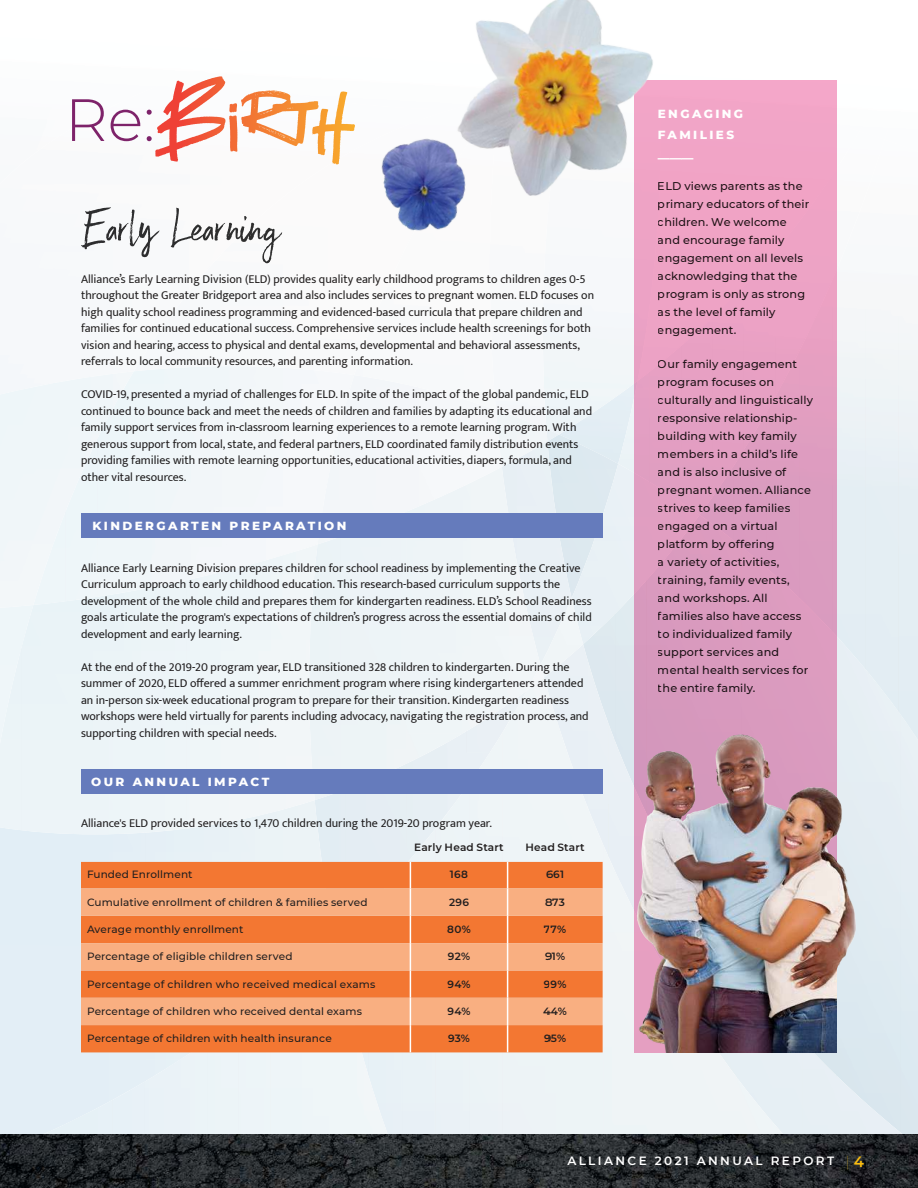
<style>
.page{position:relative;width:918px;height:1188px;background:#fff}
.page>*{position:absolute;margin:0;border:0;box-sizing:border-box;transform-origin:0 0}
.t1{font:60px "Emmeline";color:#2f2f2f}
.t2{font:300 59.55px "Montserrat";color:#7e236a}
.t3{font:12px/16.5px "Mukta";color:#221f1f}
.t4{font:800 12px/21px "Montserrat";letter-spacing:.2em;color:#fff}
.t5{font:600 12px "Montserrat";letter-spacing:.2em;color:#fff}
.t6{font:500 11.25px/18px "Montserrat";letter-spacing:.01em;color:#221f1f}
.t7{font:500 10.5px "Montserrat";letter-spacing:.01em;color:#221f1f}
.t8{font:600 10.5px "Montserrat";letter-spacing:.02em;color:#221f1f}
.s1{font-weight:100;font-size:15px;color:#fbbd11}
.s2{font-size:15px;color:#fbbd11}
</style>
<div class="page">
<img style="left:615px;top:644px;width:20px;height:73px">
<svg style="left:547px;top:434px;width:12px;height:7px"></svg>
<div style="left:562px;top:221px;width:73px;height:182px;background:#f4f7fa"></div>
<div style="left:547px;top:403px;width:61px;height:31px;background:#eaf1f5"></div>
<img style="left:572px;top:464px;width:63px;height:180px">
<img style="left:618px;top:372px;width:17px;height:110px">
<img style="left:679px;top:80px;width:15px;height:1px">
<img style="left:570px;top:644px;width:39px;height:73px">
<img style="left:802px;top:1053px;width:33px;height:81px">
<img style="left:834px;top:1074px;width:33px;height:60px">
<img style="left:866px;top:1104px;width:34px;height:30px">
<img style="left:899px;top:1131px;width:19px;height:3px">
<img style="left:507px;top:441px;width:65px;height:157px">
<div style="left:502px;top:429px;width:45px;height:38px;background:#f0f5f7"></div>
<div style="left:502px;top:304px;width:60px;height:125px;background:#f6f8fa"></div>
<div style="left:541px;top:598px;width:42px;height:79px;background:#eaf0f5"></div>
<div style="left:435px;top:794px;width:34px;height:340px;background:#ebf3f6"></div>
<div style="left:402px;top:828px;width:34px;height:306px;background:#e9f2f6"></div>
<img style="left:704px;top:1053px;width:34px;height:81px">
<img style="left:737px;top:1078px;width:35px;height:56px">
<img style="left:771px;top:1121px;width:31px;height:13px">
<div style="left:507px;top:503px;width:34px;height:202px;background:#f0f5f7"></div>
<div style="left:406px;top:733px;width:57px;height:31px;background:#eff4f6"></div>
<div style="left:322px;top:380px;width:180px;height:164px;background:#f4f6f9"></div>
<img style="left:468px;top:380px;width:30px;height:30px">
<img style="left:440px;top:380px;width:29px;height:21px">
<img style="left:411px;top:380px;width:30px;height:13px">
<img style="left:382px;top:380px;width:30px;height:6px">
<img style="left:527px;top:665px;width:17px;height:26px">
<div style="left:145px;top:800px;width:190px;height:62px;background:#e9f2f6"></div>
<img style="left:364px;top:1062px;width:31px;height:72px">
<div style="left:112px;top:1082px;width:32px;height:52px;background:#e7f1f7"></div>
<div style="left:49px;top:1100px;width:64px;height:34px;background:#e6f1f6"></div>
<div style="left:186px;top:546px;width:132px;height:283px;background:#eff6f8"></div>
<div style="left:0;top:608px;width:33px;height:136px;background:#ebf4f7"></div>
<div style="left:322px;top:378px;width:32px;height:135px;background:#f3f6f9"></div>
<div style="left:134px;top:545px;width:92px;height:52px;background:#f2f6f9"></div>
<div style="left:226px;top:545px;width:90px;height:26px;background:#f4f7fa"></div>
<img style="left:265px;top:296px;width:33px;height:73px">
<img style="left:200px;top:366px;width:33px;height:1px">
<img style="left:167px;top:366px;width:33px;height:2px">
<img style="left:363px;top:296px;width:20px;height:52px">
<div style="left:0;top:377px;width:134px;height:231px;background:#eff6f9"></div>
<img style="left:155px;top:76px;width:131px;height:86px">
<img style="left:286px;top:93px;width:67px;height:72px">
<img style="left:54px;top:377px;width:33px;height:6px">
<div style="left:0;top:355px;width:54px;height:39px;background:#f4f7fa"></div>
<img style="left:0;top:1134px;width:918px;height:54px">
<img style="left:190px;top:116px;width:35px;height:22px">
<img style="left:233px;top:115px;width:5px;height:37px">
<img style="left:241px;top:99px;width:11px;height:25px">
<img style="left:286px;top:111px;width:13px;height:20px">
<img style="left:324px;top:131px;width:10px;height:21px">
<svg style="left:635px;top:81px;width:202px;height:636px;background:#e49fc2"></svg>
<div style="left:81px;top:513px;width:522px;height:25px;background:#657bbc"></div>
<div style="left:81px;top:769px;width:522px;height:25px;background:#657bbc"></div>
<div style="left:81px;top:862px;width:469px;height:190px;background:#f37732"></div>
<svg style="left:81px;top:888px;width:469px;height:137px;background:#f69962"></svg>
<svg style="left:410px;top:862px;width:1px;height:190px"></svg>
<svg style="left:507px;top:862px;width:1px;height:190px"></svg>
<img style="left:381px;top:138px;width:71px;height:93px">
<img style="left:427px;top:0;width:252px;height:221px">
<img style="left:550px;top:969px;width:287px;height:84px">
<img style="left:550px;top:717px;width:315px;height:252px">
<h2 class="t2" style="left:65px;top:86px;width:92px">Re:</h2>
<p class="t4" style="left:658px;top:103px;width:87px">ENGAGING<br>FAMILIES</p>
<p class="t4" style="left:658px;top:147px;width:37px">———</p>
<p class="t6" style="left:658px;top:178px;width:153px">ELD views parents as the primary educators of their children. We welcome and encourage family engagement on all levels acknowledging that the program is only as strong as the level of family engagement.</p>
<p class="t6" style="left:658px;top:356px;width:157px">Our family engagement program focuses on culturally and linguistically responsive relationship&shy;building with key family members in a child’s life and is also inclusive of pregnant women. Alliance strives to keep families engaged on a virtual platform by offering<br>a variety of activities, training, family events, and workshops. All families also have access to individualized family support services and mental health services for the entire family.</p>
<h1 class="t1" style="left:81px;top:207px;width:201px">Early Learning</h1>
<p class="t3" style="left:81px;top:271px;width:515px">Alliance’s Early Learning Division (ELD) provides quality early childhood programs to children ages 0-5 throughout the Greater Bridgeport area and also includes services to pregnant women. ELD focuses on high quality school readiness programming and evidenced-based curricula that prepare children and families for continued educational success. Comprehensive services include health screenings for both vision and hearing, access to physical and dental exams, developmental and behavioral assessments, referrals to local community resources, and parenting information.</p>
<p class="t3" style="left:81px;top:387px;width:513px">COVID-19, presented a myriad of challenges for ELD. In spite of the impact of the global pandemic, ELD continued to bounce back and meet the needs of children and families by adapting its educational and family support services from in-classroom learning experiences to a remote learning program. With generous support from local, state, and federal partners, ELD coordinated family distribution events providing families with remote learning opportunities, educational activities, diapers, formula, and other vital resources.</p>
<p class="t4" style="left:93px;top:516px;width:255px">KINDERGARTEN PREPARATION</p>
<p class="t3" style="left:81px;top:560px;width:512px">Alliance Early Learning Division prepares children for school readiness by implementing the Creative Curriculum approach to early childhood education. This research-based curriculum supports the development of the whole child and prepares them for kindergarten readiness. ELD’s School Readiness goals articulate the program's expectations of children’s progress across the essential domains of child development and early learning.</p>
<p class="t3" style="left:81px;top:659px;width:509px">At the end of the 2019-20 program year, ELD transitioned 328 children to kindergarten. During the summer of 2020, ELD offered a summer enrichment program where rising kindergarteners attended an in-person six-week educational program to prepare for their transition. Kindergarten readiness workshops were held virtually for parents including advocacy, navigating the registration process, and supporting children with special needs.</p>
<p class="t4" style="left:91px;top:771px;width:180px">OUR ANNUAL IMPACT</p>
<p class="t3" style="left:81px;top:816px;width:413px">Alliance's ELD provided services to 1,470 children during the 2019-20 program year.</p>
<p class="t8" style="left:414px;top:843px;width:91px">Early Head Start</p>
<p class="t8" style="left:526px;top:842px;width:61px">Head Start</p>
<p class="t7" style="left:87px;top:870px;width:107px">Funded Enrollment</p>
<p class="t8" style="left:450px;top:870px;width:20px">168</p>
<p class="t8" style="left:546px;top:870px;width:19px">661</p>
<p class="t7" style="left:87px;top:897px;width:282px">Cumulative enrollment of children &amp; families served</p>
<p class="t8" style="left:449px;top:897px;width:21px">296</p>
<p class="t8" style="left:545px;top:897px;width:21px">873</p>
<p class="t7" style="left:87px;top:924px;width:158px">Average monthly enrollment</p>
<p class="t8" style="left:447px;top:924px;width:25px">80%</p>
<p class="t8" style="left:544px;top:924px;width:24px">77%</p>
<p class="t7" style="left:87px;top:952px;width:207px">Percentage of eligible children served</p>
<p class="t8" style="left:448px;top:952px;width:24px">92%</p>
<p class="t8" style="left:545px;top:952px;width:21px">91%</p>
<p class="t7" style="left:87px;top:979px;width:290px">Percentage of children who received medical exams</p>
<p class="t8" style="left:448px;top:979px;width:24px">94%</p>
<p class="t8" style="left:544px;top:979px;width:24px">99%</p>
<p class="t7" style="left:87px;top:1006px;width:277px">Percentage of children who received dental exams</p>
<p class="t8" style="left:448px;top:1006px;width:24px">94%</p>
<p class="t8" style="left:543px;top:1006px;width:25px">44%</p>
<p class="t7" style="left:87px;top:1034px;width:246px">Percentage of children with health insurance</p>
<p class="t8" style="left:448px;top:1034px;width:23px">93%</p>
<p class="t8" style="left:544px;top:1034px;width:24px">95%</p>
<p class="t5" style="left:567px;top:1155px;width:298px">ALLIANCE 2021 ANNUAL REPORT <span class="s1">|</span> <span class="s2">4</span></p>
</div>
